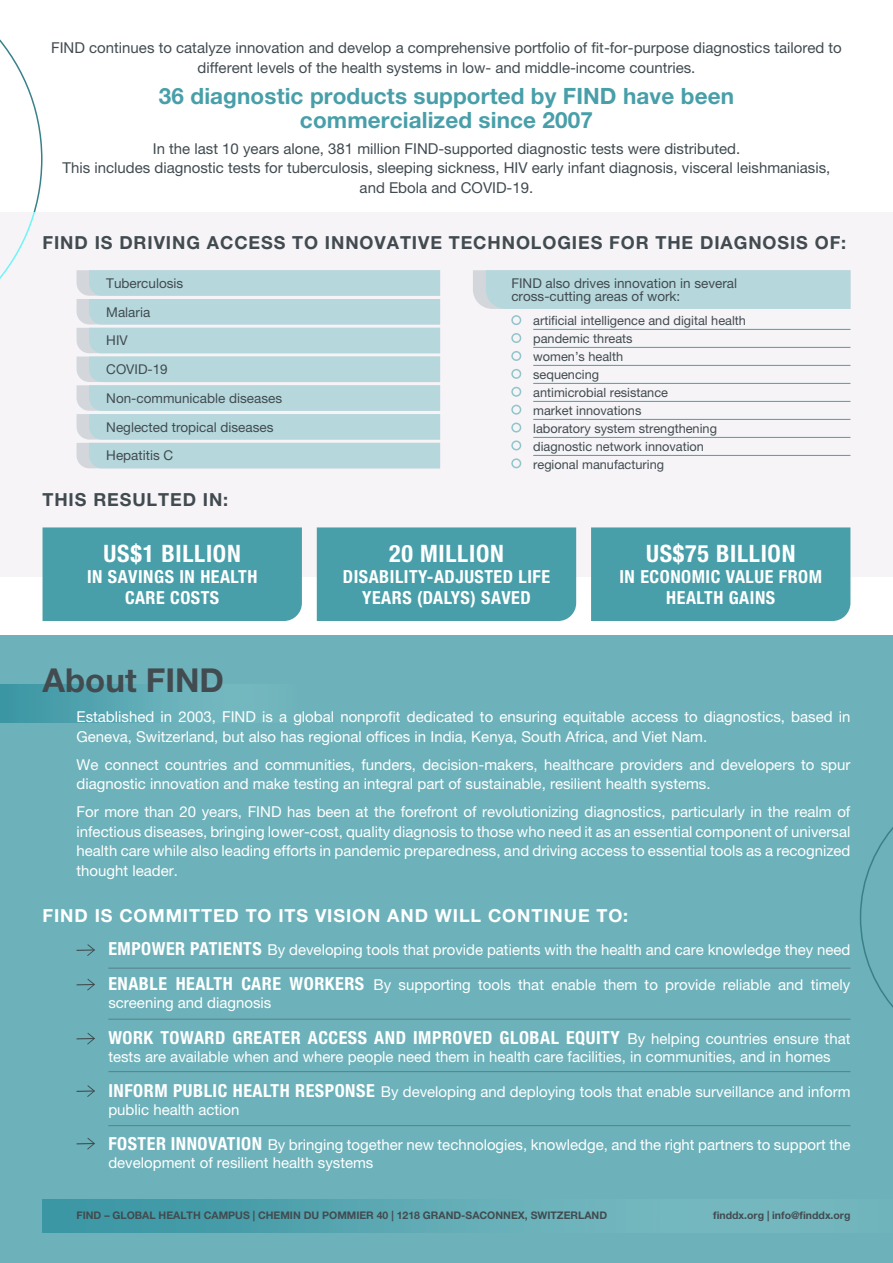
<style>
.page{position:relative;width:893px;height:1263px;background:#fff}
.page>*{position:absolute;margin:0;border:0;box-sizing:border-box;transform-origin:0 0}
.t1{font:700 33px "Helvetica Neue LT Pro";color:#414b50}
.BODY_10{font:700 condensed 24px "Helvetica Neue LT Pro";letter-spacing:.03em;color:#fff}
.t2{font:700 22.5px/24px "Helvetica Neue LT Pro";letter-spacing:.005em;color:#489fa9;text-align:center}
.BODY_10-2{font:700 condensed 18px/21px "Helvetica Neue LT Pro";letter-spacing:.03em;color:#fff;text-align:center}
.t3{font:700 18px "Helvetica Neue LT Pro";letter-spacing:.05em;color:#414b50}
.t4{font:700 18px "Helvetica Neue LT Pro";letter-spacing:.05em;color:#fff}
.BODY_10-3{font:15px/19.5px "Helvetica Neue LT Pro";color:#fff}
.BODY_10-4{font:15px/19.5px "Helvetica Neue LT Pro";color:#414b50;text-align:center}
.BODY_10-5{font:13.5px/13.5px "Helvetica Neue LT Pro";color:#414b50}
.BODY_10-6{font:12.75px "Helvetica Neue LT Pro";color:#414b50}
.BODY_10-7{font:700 10.5px "Helvetica Neue LT Pro";color:#414b50}
.s1{font-weight:700;font-stretch:condensed;font-size:18px}
.s2{font-weight:400;font-stretch:normal;font-size:15px}
</style>
<div class="page">
<div style="left:0;top:636px;width:893px;height:627px;background:#6db2ba"></div>
<svg style="left:860px;top:827px;width:33px;height:181px"></svg>
<div style="left:43px;top:1199px;width:850px;height:33px;background:linear-gradient(to right,#3d97a5,#80bec4)"></div>
<div style="left:0;top:685px;width:385px;height:38px;background:linear-gradient(to right,#479eab,#7cbbc2)"></div>
<div style="left:0;top:213px;width:893px;height:364px;background:#f6f4f7"></div>
<div style="left:473px;top:270px;width:377px;height:39px;background:#b6d8dd"></div>
<div style="left:43px;top:527px;width:259px;height:94px;background:#489fa9"></div>
<div style="left:317px;top:527px;width:259px;height:94px;background:#489fa9"></div>
<div style="left:591px;top:527px;width:259px;height:94px;background:#489fa9"></div>
<svg style="left:77px;top:944px;width:18px;height:12px"></svg>
<svg style="left:77px;top:979px;width:18px;height:11px"></svg>
<svg style="left:77px;top:1033px;width:18px;height:11px"></svg>
<svg style="left:77px;top:1085px;width:18px;height:12px"></svg>
<svg style="left:77px;top:1138px;width:18px;height:11px"></svg>
<svg style="left:0;top:39px;width:43px;height:240px"></svg>
<svg style="left:77px;top:270px;width:363px;height:198px;background:#bddadf"></svg>
<hr style="left:533px;top:329px;width:317px;height:1px;background:#489fa9">
<hr style="left:533px;top:347px;width:317px;height:1px;background:#489fa9">
<hr style="left:533px;top:365px;width:317px;height:1px;background:#489fa9">
<hr style="left:533px;top:383px;width:317px;height:1px;background:#489fa9">
<hr style="left:533px;top:401px;width:317px;height:1px;background:#489fa9">
<hr style="left:533px;top:419px;width:317px;height:1px;background:#489fa9">
<hr style="left:533px;top:437px;width:317px;height:1px;background:#489fa9">
<hr style="left:533px;top:455px;width:317px;height:1px;background:#489fa9">
<div style="left:511px;top:315px;width:10px;height:10px;border:2px solid #91c5cb;border-radius:50%"></div>
<div style="left:511px;top:351px;width:10px;height:10px;border:2px solid #91c5cb;border-radius:50%"></div>
<div style="left:511px;top:405px;width:10px;height:10px;border:2px solid #91c5cb;border-radius:50%"></div>
<div style="left:511px;top:440px;width:10px;height:10px;border:2px solid #91c5cb;border-radius:50%"></div>
<div style="left:511px;top:333px;width:10px;height:10px;border:2px solid #91c5cb;border-radius:50%"></div>
<div style="left:511px;top:387px;width:10px;height:10px;border:2px solid #91c5cb;border-radius:50%"></div>
<div style="left:511px;top:423px;width:10px;height:9px;border:2px solid #91c5cb;border-radius:50%"></div>
<div style="left:511px;top:458px;width:10px;height:10px;border:2px solid #91c5cb;border-radius:50%"></div>
<div style="left:511px;top:369px;width:10px;height:10px;border:2px solid #91c5cb;border-radius:50%"></div>
<hr style="left:108px;top:968px;width:742px;height:1px;background:#414b50">
<hr style="left:108px;top:1019px;width:742px;height:1px;background:#414b50">
<hr style="left:108px;top:1071px;width:742px;height:1px;background:#414b50">
<hr style="left:108px;top:1125px;width:742px;height:1px;background:#414b50">
<p class="BODY_10-4" style="left:51px;top:38px;width:792px">FIND continues to catalyze innovation and develop a comprehensive portfolio of fit-for-purpose diagnostics tailored to different levels of the health systems in low- and middle-income countries.</p>
<p class="t2" style="left:159px;top:84px;width:577px">36 diagnostic products supported by FIND have been commercialized since 2007</p>
<p class="BODY_10-4" style="left:63px;top:138px;width:769px">In the last 10 years alone, 381 million FIND-supported diagnostic tests were distributed.<br>This includes diagnostic tests for tuberculosis, sleeping sickness, HIV early infant diagnosis, visceral leishmaniasis, and Ebola and COVID-19.</p>
<p class="t3" style="left:43px;top:232px;width:805px">FIND IS DRIVING ACCESS TO INNOVATIVE TECHNOLOGIES FOR THE DIAGNOSIS OF:</p>
<p class="BODY_10-5" style="left:106px;top:276px;width:79px">Tuberculosis</p>
<p class="BODY_10-5" style="left:106px;top:305px;width:45px">Malaria</p>
<p class="BODY_10-5" style="left:106px;top:334px;width:23px">HIV</p>
<p class="BODY_10-5" style="left:106px;top:362px;width:63px">COVID-19</p>
<p class="BODY_10-5" style="left:106px;top:391px;width:177px">Non-communicable diseases</p>
<p class="BODY_10-5" style="left:106px;top:420px;width:169px">Neglected tropical diseases</p>
<p class="BODY_10-5" style="left:511px;top:276px;width:227px">FIND also drives innovation in several cross-cutting areas of work:</p>
<p class="BODY_10-6" style="left:533px;top:312px;width:214px">artificial intelligence and digital health</p>
<p class="BODY_10-6" style="left:533px;top:330px;width:101px">pandemic threats</p>
<p class="BODY_10-6" style="left:533px;top:348px;width:91px">women’s health</p>
<p class="BODY_10-6" style="left:533px;top:366px;width:67px">sequencing</p>
<p class="BODY_10-6" style="left:533px;top:384px;width:136px">antimicrobial resistance</p>
<p class="BODY_10-6" style="left:533px;top:402px;width:110px">market innovations</p>
<p class="BODY_10-6" style="left:533px;top:420px;width:185px">laboratory system strengthening</p>
<p class="BODY_10-6" style="left:533px;top:438px;width:172px">diagnostic network innovation</p>
<p class="BODY_10-6" style="left:533px;top:456px;width:132px">regional manufacturing</p>
<p class="BODY_10-5" style="left:106px;top:449px;width:69px">Hepatitis C</p>
<p class="t3" style="left:43px;top:489px;width:187px">THIS RESULTED IN:</p>
<p class="BODY_10" style="left:104px;top:539px;width:139px">US$1 BILLION</p>
<p class="BODY_10-2" style="left:87px;top:566px;width:172px">IN SAVINGS IN HEALTH<br>CARE COSTS</p>
<p class="t1" style="left:43px;top:660px;width:183px">About FIND</p>
<p class="BODY_10" style="left:389px;top:539px;width:116px">20 MILLION</p>
<p class="BODY_10-2" style="left:343px;top:566px;width:209px">DISABILITY-ADJUSTED LIFE<br>YEARS (DALYS) SAVED</p>
<p class="BODY_10" style="left:646px;top:539px;width:151px">US$75 BILLION</p>
<p class="BODY_10-2" style="left:619px;top:566px;width:204px">IN ECONOMIC VALUE FROM<br>HEALTH GAINS</p>
<p class="BODY_10-3" style="left:77px;top:707px;width:775px">Established in 2003, FIND is a global nonprofit dedicated to ensuring equitable access to diagnostics, based in<br>Geneva, Switzerland, but also has regional offices in India, Kenya, South Africa, and Viet Nam.</p>
<p class="BODY_10-3" style="left:77px;top:755px;width:775px">We connect countries and communities, funders, decision-makers, healthcare providers and developers to spur diagnostic innovation and make testing an integral part of sustainable, resilient health systems.</p>
<p class="BODY_10-3" style="left:77px;top:802px;width:775px;text-align:justify">For more than 20 years, FIND has been at the forefront of revolutionizing diagnostics, particularly in the realm of infectious diseases, bringing lower-cost, quality diagnosis to those who need it as an essential component of universal health care while also leading efforts in pandemic preparedness, and driving access to essential tools as a recognized thought leader.</p>
<p class="t4" style="left:43px;top:904px;width:587px">FIND IS COMMITTED TO ITS VISION AND WILL CONTINUE TO:</p>
<p class="BODY_10-3" style="left:108px;top:940px;width:744px"><span class="s1">EMPOWER PATIENTS</span> By developing tools that provide patients with the health and care knowledge they need</p>
<p class="BODY_10-3" style="left:108px;top:976px;width:744px;line-height:18px"><span class="s1">ENABLE HEALTH CARE WORKERS</span> By supporting tools that enable them to provide reliable and timely screening and diagnosis</p>
<p class="BODY_10-2" style="left:108px;top:1026px;width:744px">WORK TOWARD GREATER ACCESS AND IMPROVED GLOBAL EQUITY <span class="s2">By helping countries ensure that</span></p>
<p class="BODY_10-3" style="left:108px;top:1046px;width:724px">tests are available when and where people need them in health care facilities, in communities, and in homes</p>
<p class="BODY_10-3" style="left:108px;top:1082px;width:744px;line-height:18px"><span class="s1">INFORM PUBLIC HEALTH RESPONSE</span> By developing and deploying tools that enable surveillance and inform public health action</p>
<p class="BODY_10-3" style="left:108px;top:1135px;width:744px;line-height:18px"><span class="s1">FOSTER INNOVATION</span> By bringing together new technologies, knowledge, and the right partners to support the development of resilient health systems</p>
<p class="BODY_10-7" style="left:77px;top:1209px;width:532px">FIND – GLOBAL HEALTH CAMPUS | CHEMIN DU POMMIER 40 | 1218 GRAND-SACONNEX, SWITZERLAND</p>
<p class="BODY_10-7" style="left:713px;top:1209px;width:139px">finddx.org | info@finddx.org</p>
</div>
